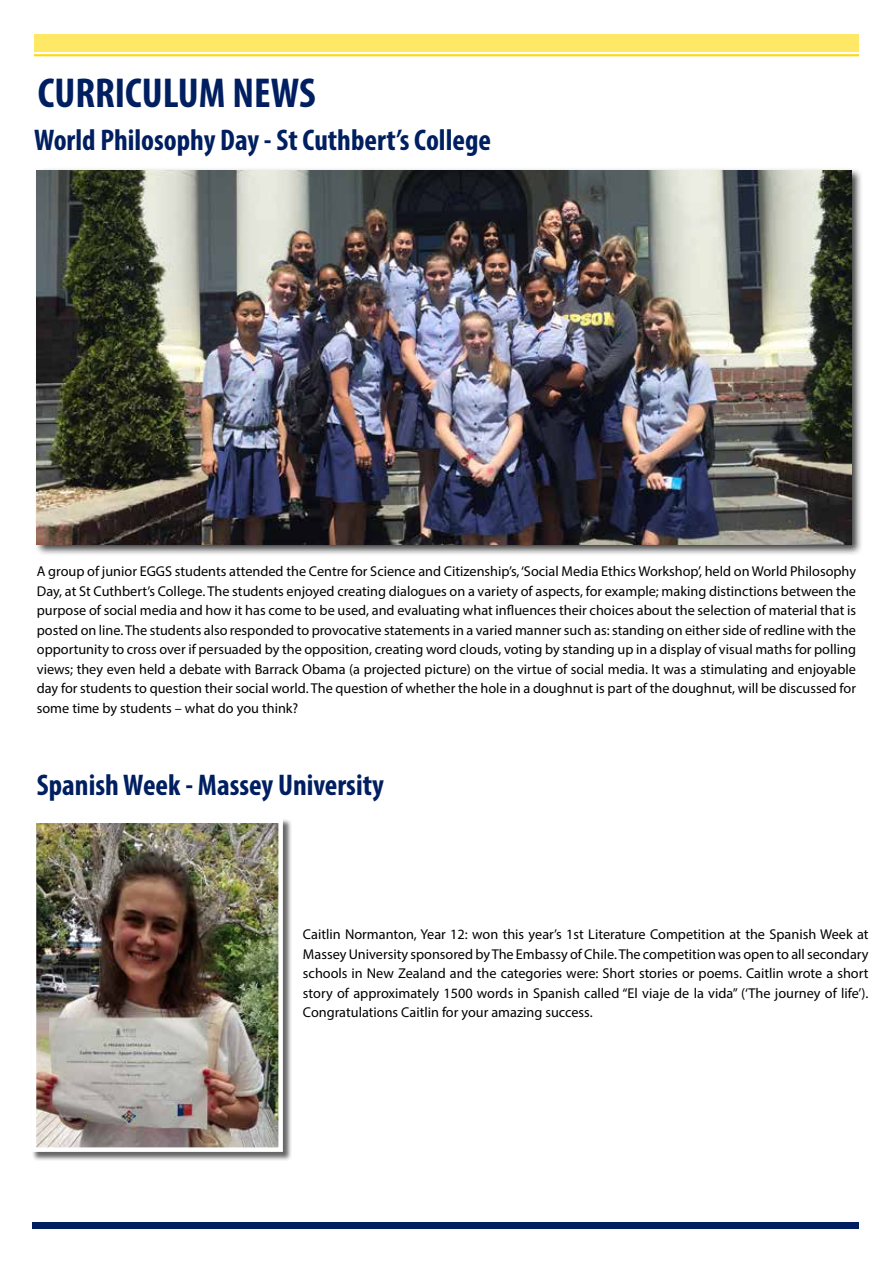
<style>
.page{position:relative;width:893px;height:1263px;background:#fff}
.page>*{position:absolute;margin:0;border:0;box-sizing:border-box;transform-origin:0 0}
.t1{font:700 condensed 42px "Myriad Pro";color:#001f60}
.t2{font:700 condensed 30px "Myriad Pro";color:#001f60}
.t3{font:14.25px/19.5px "Myriad Pro";color:#000;text-align:justify}
</style>
<div class="page">
<div style="left:33px;top:1222px;width:826px;height:7px;background:#001f60"></div>
<div style="left:34px;top:167px;width:829px;height:389px;background:#000;opacity:.75"></div>
<img style="left:37px;top:170px;width:815px;height:374px">
<div style="left:32px;top:818px;width:260px;height:343px;background:#000;opacity:.6"></div>
<img style="left:37px;top:823px;width:241px;height:324px">
<div style="left:32px;top:818px;width:251px;height:334px;border:4px solid #fff"></div>
<div style="left:34px;top:34px;width:825px;height:17px;background:#ffe866"></div>
<hr style="left:34px;top:54px;width:825px;height:2px;background:#ffd900">
<h1 class="t1" style="left:38px;top:67px;width:280px">CURRICULUM NEWS</h1>
<h2 class="t2" style="left:34px;top:121px;width:458px">World Philosophy Day - St Cuthbert’s College</h2>
<p class="t3" style="left:37px;top:561px;width:821px">A group of junior EGGS students attended the Centre for Science and Citizenship’s, ‘Social Media Ethics Workshop’, held on World Philosophy Day, at St Cuthbert’s College. The students enjoyed creating dialogues on a variety of aspects, for example; making distinctions between the purpose of social media and how it has come to be used, and evaluating what influences their choices about the selection of material that is posted on line. The students also responded to provocative statements in a varied manner such as: standing on either side of redline with the opportunity to cross over if persuaded by the opposition, creating word clouds, voting by standing up in a display of visual maths for polling views; they even held a debate with Barrack Obama (a projected picture) on the virtue of social media. It was a stimulating and enjoyable day for students to question their social world. The question of whether the hole in a doughnut is part of the doughnut, will be discussed for some time by students – what do you think?</p>
<h2 class="t2" style="left:37px;top:766px;width:349px">Spanish Week - Massey University</h2>
<p class="t3" style="left:303px;top:924px;width:567px">Caitlin Normanton, Year 12: won this year’s 1st Literature Competition at the Spanish Week at Massey University sponsored by The Embassy of Chile. The competition was open to all secondary schools in New Zealand and the categories were: Short stories or poems. Caitlin wrote a short story of approximately 1500 words in Spanish called “El viaje de la vida” (‘The journey of life’).<br>Congratulations Caitlin for your amazing success.</p>
</div>
